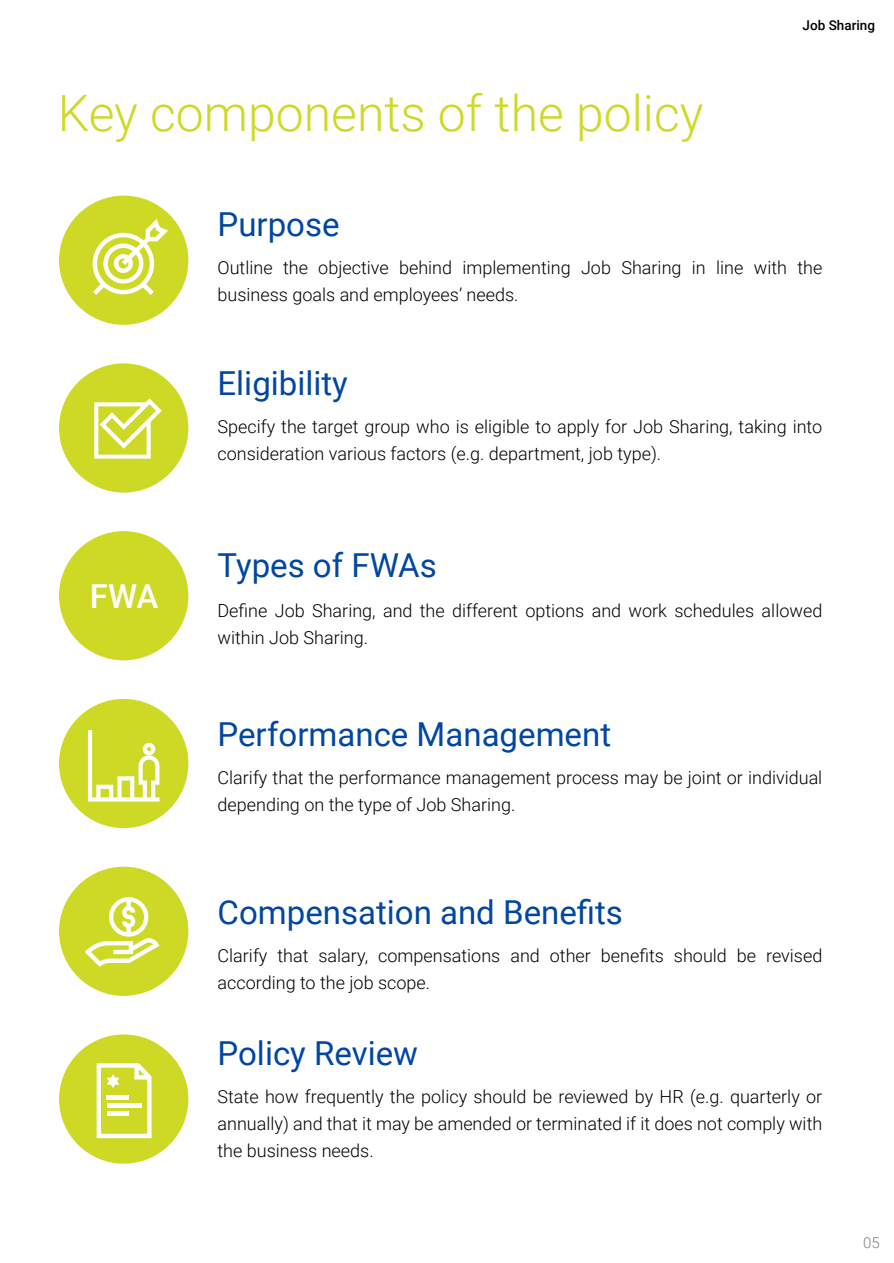
<style>
.page{position:relative;width:894px;height:1263px;background:#fff}
.page>*{position:absolute;margin:0;border:0;box-sizing:border-box;transform-origin:0 0}
.t1{font:300 49.95px "Roboto";color:#ced926}
.t2{font:33px "Roboto";color:#0046a2}
.t3{font:500 33px "Roboto";color:#fff}
.t4{font:300 18px/27px "Roboto";color:#000}
.t5{font:300 15px "Roboto";color:#808080}
.t6{font:500 13.5px "Roboto";color:#000}
</style>
<div class="page">
<div style="left:59px;top:196px;width:129px;height:129px;background:#ced926;border-radius:50%"></div>
<div style="left:59px;top:363px;width:129px;height:130px;background:#ced926;border-radius:50%"></div>
<div style="left:59px;top:531px;width:129px;height:129px;background:#ced926;border-radius:50%"></div>
<div style="left:59px;top:699px;width:129px;height:129px;background:#ced926;border-radius:50%"></div>
<div style="left:59px;top:867px;width:129px;height:129px;background:#ced926;border-radius:50%"></div>
<div style="left:59px;top:1034px;width:129px;height:130px;background:#ced926;border-radius:50%"></div>
<svg style="left:93px;top:219px;width:75px;height:76px"></svg>
<svg style="left:94px;top:398px;width:68px;height:61px"></svg>
<svg style="left:88px;top:730px;width:71px;height:72px"></svg>
<svg style="left:85px;top:897px;width:74px;height:70px"></svg>
<svg style="left:97px;top:1063px;width:54px;height:75px"></svg>
<div style="left:107px;top:1095px;width:22px;height:5px;background:#fff"></div>
<hr style="left:107px;top:1103px;width:34px;height:4px;background:#fff">
<hr style="left:107px;top:1111px;width:22px;height:4px;background:#fff">
<h1 class="t1" style="left:58px;top:93px;width:647px">Key components of the policy</h1>
<h2 class="t2" style="left:217px;top:211px;width:124px">Purpose</h2>
<p class="t6" style="left:802px;top:19px;width:74px">Job Sharing</p>
<p class="t4" style="left:217px;top:256px;width:606px">Outline the objective behind implementing Job Sharing in line with the business goals and employees’ needs.</p>
<h2 class="t2" style="left:217px;top:370px;width:132px">Eligibility</h2>
<h2 class="t3" style="left:90px;top:583px;width:70px">FWA</h2>
<p class="t4" style="left:217px;top:415px;width:606px">Specify the target group who is eligible to apply for Job Sharing, taking into consideration various factors (e.g. department, job type).</p>
<h2 class="t2" style="left:217px;top:553px;width:221px">Types of FWAs</h2>
<p class="t4" style="left:217px;top:599px;width:606px">Define Job Sharing, and the different options and work schedules allowed within Job Sharing.</p>
<h2 class="t2" style="left:217px;top:721px;width:395px">Performance Management</h2>
<p class="t4" style="left:217px;top:766px;width:606px">Clarify that the performance management process may be joint or individual depending on the type of Job Sharing.</p>
<h2 class="t2" style="left:217px;top:899px;width:407px">Compensation and Benefits</h2>
<p class="t4" style="left:217px;top:944px;width:606px">Clarify that salary, compensations and other benefits should be revised according to the job scope.</p>
<h2 class="t2" style="left:217px;top:1040px;width:202px">Policy Review</h2>
<p class="t4" style="left:217px;top:1084px;width:606px;text-align:justify">State how frequently the policy should be reviewed by HR (e.g. quarterly or annually) and that it may be amended or terminated if it does not comply with the business needs.</p>
<p class="t5" style="left:862px;top:1236px;width:18px">05</p>
</div>
